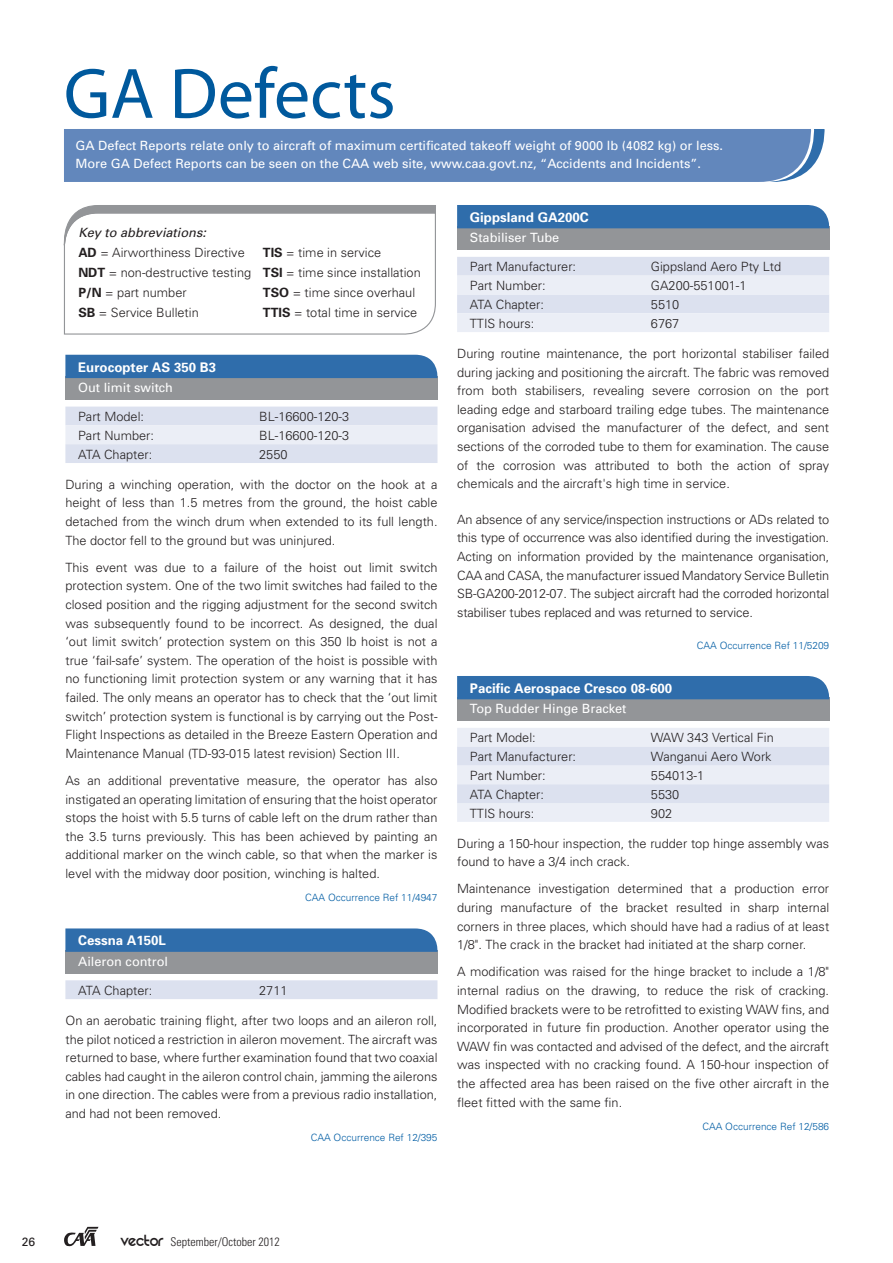
<style>
.page{position:relative;width:893px;height:1263px;background:#fff}
.page>*{position:absolute;margin:0;border:0;box-sizing:border-box;transform-origin:0 0}
.t1{font:72px "Myriad Pro";color:#00599d}
.t2{font:700 13.35px "Univers";color:#fff}
.t3{font:300 12.75px/18.6px "Univers";color:#231f20;text-align:justify}
.t4{font:12.75px/18px "Univers";color:#fff}
.t5{font:300 condensed 12px "Univers";color:#231f20}
.t6{font:12px "Univers";color:#231f20}
.t7{font:300 10.05px "Univers";color:#005da4}
.s1{font-weight:400;font-style:italic}
.s2{font-weight:700}
.s3{font-family:"REZ";font-weight:400;font-stretch:normal;font-size:18px}
</style>
<div class="page">
<svg style="left:63px;top:247px;width:373px;height:88px"></svg>
<svg style="left:63px;top:205px;width:373px;height:42px"></svg>
<div style="left:64px;top:129px;width:761px;height:53px;background:#6287bc"></div>
<div style="left:65px;top:376px;width:372px;height:24px;background:#939598"></div>
<div style="left:457px;top:697px;width:372px;height:24px;background:#939598"></div>
<div style="left:65px;top:355px;width:373px;height:23px;background:#2f6dab"></div>
<div style="left:457px;top:676px;width:373px;height:23px;background:#2f6dab"></div>
<svg style="left:65px;top:407px;width:372px;height:56px;background:#e1e5f1"></svg>
<svg style="left:457px;top:728px;width:372px;height:94px;background:#e5e8f3"></svg>
<div style="left:457px;top:226px;width:372px;height:24px;background:#939598"></div>
<div style="left:457px;top:205px;width:373px;height:23px;background:#2f6dab"></div>
<svg style="left:457px;top:257px;width:372px;height:75px;background:#e3e7f2"></svg>
<div style="left:65px;top:950px;width:372px;height:23px;background:#939598"></div>
<svg style="left:65px;top:928px;width:373px;height:24px;background:#3671ad"></svg>
<div style="left:65px;top:980px;width:372px;height:19px;background:#dce1ef"></div>
<svg style="left:64px;top:1227px;width:34px;height:19px"></svg>
<h1 class="t1" style="left:64px;top:54px;width:333px">GA Defects</h1>
<p class="t4" style="left:75px;top:137px;width:649px">GA Defect Reports relate only to aircraft of maximum certificated takeoff weight of 9000 lb (4082 kg) or less.<br>More GA Defect Reports can be seen on the CAA web site, www.caa.govt.nz, “Accidents and Incidents”.</p>
<p class="t3" style="left:78px;top:222px;width:168px;line-height:20.1px"><span class="s1">Key to abbreviations:<br></span><span class="s2">AD</span> = Airworthiness Directive</p>
<p class="t3" style="left:78px;top:242px;width:344px;line-height:20.1px;text-align:left;text-indent:185px"><span class="s2">TIS</span> = time in service<br><span class="s2">NDT</span> = non-destructive testing <span class="s2">TSI</span> = time since installation<br><span class="s2">P/N</span> = part number</p>
<p class="t3" style="left:263px;top:283px;width:154px"><span class="s2">TSO</span> = time since overhaul</p>
<p class="t3" style="left:78px;top:303px;width:122px"><span class="s2">SB</span> = Service Bulletin</p>
<p class="t3" style="left:263px;top:303px;width:156px"><span class="s2">TTIS</span> = total time in service</p>
<p class="t2" style="left:78px;top:358px;width:140px">Eurocopter AS 350 B3</p>
<p class="t4" style="left:78px;top:378px;width:96px">Out limit switch</p>
<p class="t3" style="left:78px;top:407px;width:67px">Part Model:</p>
<p class="t3" style="left:259px;top:407px;width:92px">BL-16600-120-3</p>
<p class="t3" style="left:78px;top:426px;width:77px">Part Number:</p>
<p class="t3" style="left:259px;top:426px;width:92px">BL-16600-120-3</p>
<p class="t3" style="left:78px;top:445px;width:76px">ATA Chapter:</p>
<p class="t3" style="left:259px;top:445px;width:30px">2550</p>
<p class="t3" style="left:65px;top:475px;width:374px">During a winching operation, with the doctor on the hook at a height of less than 1.5 metres from the ground, the hoist cable detached from the winch drum when extended to its full length.<br>The doctor fell to the ground but was uninjured.</p>
<p class="t3" style="left:65px;top:558px;width:374px">This event was due to a failure of the hoist out limit switch protection system. One of the two limit switches had failed to the closed position and the rigging adjustment for the second switch was subsequently found to be incorrect. As designed, the dual ‘out limit switch’ protection system on this 350 lb hoist is not a true ‘fail-safe’ system. The operation of the hoist is possible with no functioning limit protection system or any warning that it has failed. The only means an operator has to check that the ‘out limit switch’ protection system is functional is by carrying out the Post-Flight Inspections as detailed in the Breeze Eastern Operation and Maintenance Manual (TD-93-015 latest revision) Section III.</p>
<p class="t3" style="left:65px;top:771px;width:374px">As an additional preventative measure, the operator has also instigated an operating limitation of ensuring that the hoist operator stops the hoist with 5.5 turns of cable left on the drum rather than the 3.5 turns previously. This has been achieved by painting an additional marker on the winch cable, so that when the marker is level with the midway door position, winching is halted.</p>
<p class="t7" style="left:305px;top:891px;width:134px">CAA Occurrence Ref 11/4947</p>
<p class="t2" style="left:78px;top:932px;width:89px">Cessna A150L</p>
<p class="t4" style="left:78px;top:952px;width:91px">Aileron control</p>
<p class="t3" style="left:78px;top:981px;width:76px">ATA Chapter:</p>
<p class="t3" style="left:259px;top:981px;width:30px">2711</p>
<p class="t3" style="left:65px;top:1011px;width:374px">On an aerobatic training flight, after two loops and an aileron roll, the pilot noticed a restriction in aileron movement. The aircraft was returned to base, where further examination found that two coaxial cables had caught in the aileron control chain, jamming the ailerons in one direction. The cables were from a previous radio installation, and had not been removed.</p>
<p class="t7" style="left:311px;top:1132px;width:128px">CAA Occurrence Ref 12/395</p>
<p class="t2" style="left:470px;top:208px;width:120px">Gippsland GA200C</p>
<p class="t4" style="left:470px;top:229px;width:91px">Stabiliser Tube</p>
<p class="t3" style="left:470px;top:257px;width:108px">Part Manufacturer:</p>
<p class="t3" style="left:651px;top:257px;width:132px">Gippsland Aero Pty Ltd</p>
<p class="t3" style="left:470px;top:276px;width:77px">Part Number:</p>
<p class="t3" style="left:651px;top:276px;width:97px">GA200-551001-1</p>
<p class="t3" style="left:470px;top:295px;width:76px">ATA Chapter:</p>
<p class="t3" style="left:651px;top:295px;width:30px">5510</p>
<p class="t3" style="left:470px;top:314px;width:66px">TTIS hours:</p>
<p class="t3" style="left:651px;top:314px;width:30px">6767</p>
<p class="t3" style="left:457px;top:344px;width:374px">During routine maintenance, the port horizontal stabiliser failed during jacking and positioning the aircraft. The fabric was removed from both stabilisers, revealing severe corrosion on the port leading edge and starboard trailing edge tubes. The maintenance organisation advised the manufacturer of the defect, and sent sections of the corroded tube to them for examination. The cause of the corrosion was attributed to both the action of spray chemicals and the aircraft's high time in service.</p>
<p class="t3" style="left:457px;top:510px;width:374px">An absence of any service/inspection instructions or ADs related to this type of occurrence was also identified during the investigation.<br>Acting on information provided by the maintenance organisation, CAA and CASA, the manufacturer issued Mandatory Service Bulletin SB-GA200-2012-07. The subject aircraft had the corroded horizontal stabiliser tubes replaced and was returned to service.</p>
<p class="t7" style="left:697px;top:639px;width:134px">CAA Occurrence Ref 11/5209</p>
<p class="t2" style="left:470px;top:679px;width:204px">Pacific Aerospace Cresco 08-600</p>
<p class="t4" style="left:470px;top:699px;width:158px">Top Rudder Hinge Bracket</p>
<p class="t3" style="left:470px;top:728px;width:67px">Part Model:</p>
<p class="t3" style="left:651px;top:728px;width:124px">WAW 343 Vertical Fin</p>
<p class="t3" style="left:470px;top:747px;width:108px">Part Manufacturer:</p>
<p class="t3" style="left:651px;top:747px;width:122px">Wanganui Aero Work</p>
<p class="t3" style="left:470px;top:766px;width:77px">Part Number:</p>
<p class="t3" style="left:651px;top:766px;width:55px">554013-1</p>
<p class="t3" style="left:470px;top:785px;width:76px">ATA Chapter:</p>
<p class="t3" style="left:651px;top:785px;width:30px">5530</p>
<p class="t3" style="left:470px;top:803px;width:66px">TTIS hours:</p>
<p class="t3" style="left:651px;top:803px;width:23px">902</p>
<p class="t3" style="left:457px;top:833px;width:374px">During a 150-hour inspection, the rudder top hinge assembly was found to have a 3/4 inch crack.</p>
<p class="t3" style="left:457px;top:879px;width:374px">Maintenance investigation determined that a production error during manufacture of the bracket resulted in sharp internal corners in three places, which should have had a radius of at least 1/8". The crack in the bracket had initiated at the sharp corner.</p>
<p class="t3" style="left:457px;top:962px;width:374px">A modification was raised for the hinge bracket to include a 1/8" internal radius on the drawing, to reduce the risk of cracking.<br>Modified brackets were to be retrofitted to existing WAW fins, and incorporated in future fin production. Another operator using the WAW fin was contacted and advised of the defect, and the aircraft was inspected with no cracking found. A 150-hour inspection of the affected area has been raised on the five other aircraft in the fleet fitted with the same fin.</p>
<p class="t7" style="left:702px;top:1120px;width:128px">CAA Occurrence Ref 12/586</p>
<p class="t6" style="left:22px;top:1234px;width:15px">26</p>
<p class="t5" style="left:121px;top:1234px;width:161px"><span class="s3">vector</span> September/October 2012</p>
</div>
